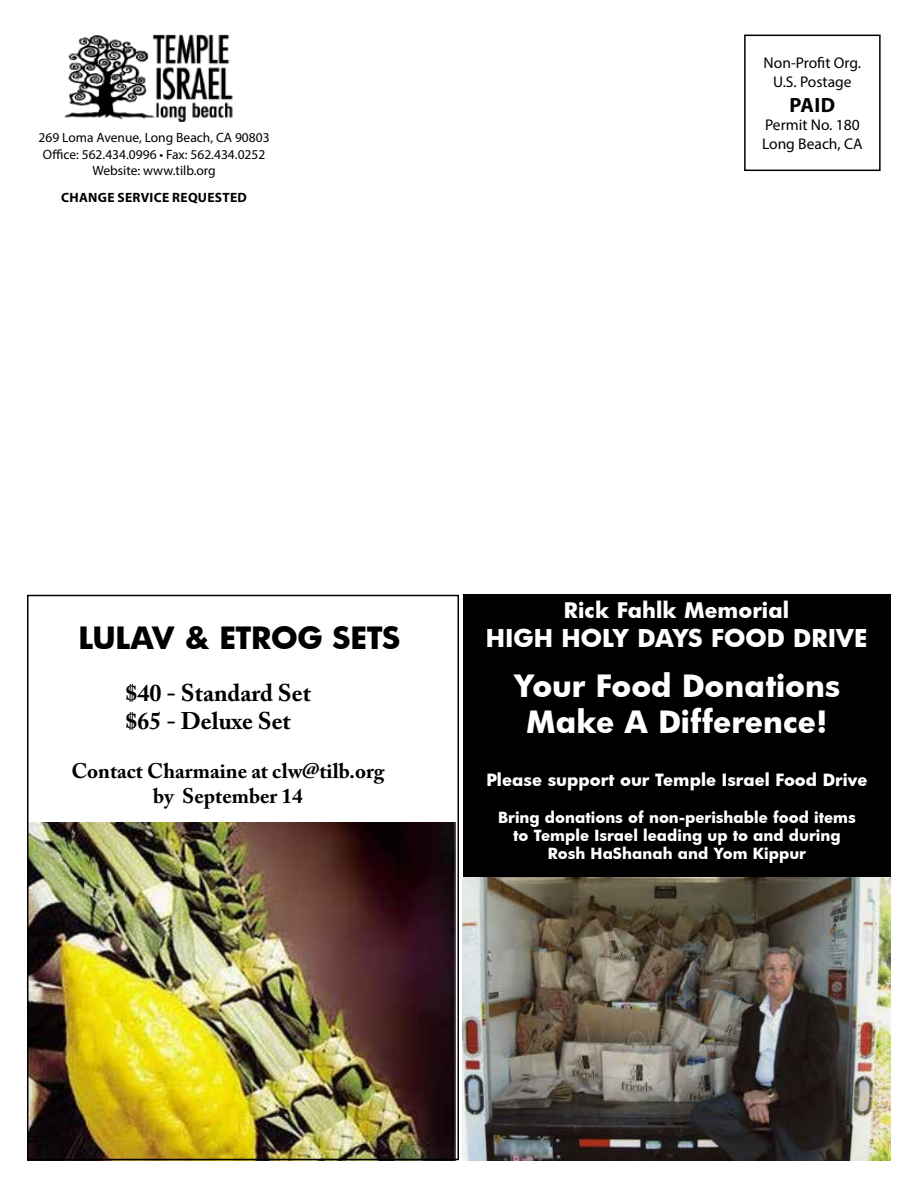
<style>
.page{position:relative;width:918px;height:1188px;background:#fff}
.page>*{position:absolute;margin:0;border:0;box-sizing:border-box;transform-origin:0 0}
.t1{font:700 30px/36px "Futura";color:#fff;text-align:center}
.t2{font:700 30px "Futura";letter-spacing:-.015em;color:#000}
.t3{font:700 24px/28.8px "Adobe Caslon Pro";color:#000}
.t4{font:700 24px "Futura";letter-spacing:.005em;color:#fff}
.t5{font:700 21px/25.2px "Adobe Caslon Pro";color:#000;text-align:center}
.t6{font:700 21px "Futura";color:#fff}
.t7{font:700 20.7px "Myriad Pro";color:#000}
.t8{font:700 16.5px "Futura";color:#fff}
.t9{font:15.6px/18.6px "Myriad Pro";color:#000;text-align:center}
.t10{font:700 15px/18px "Futura";color:#fff;text-align:center}
.t11{font:13.5px/16.2px "Myriad Pro";color:#000;text-align:center}
.t12{font:700 13.5px "Myriad Pro";letter-spacing:.02em;color:#000}
</style>
<div class="page">
<div style="left:463px;top:595px;width:427px;height:565px;background:#000"></div>
<img style="left:64px;top:35px;width:169px;height:86px">
<div style="left:744px;top:35px;width:137px;height:136px;border:2px solid #000"></div>
<img style="left:462px;top:877px;width:429px;height:284px">
<img style="left:30px;top:823px;width:426px;height:334px">
<div style="left:27px;top:595px;width:432px;height:565px;border:2px solid #000"></div>
<p class="t11" style="left:39px;top:130px;width:233px">269 Loma Avenue, Long Beach, CA 90803<br>Office: 562.434.0996 • Fax: 562.434.0252<br>Website: www.tilb.org</p>
<p class="t12" style="left:61px;top:189px;width:187px">CHANGE SERVICE REQUESTED</p>
<p class="t9" style="left:764px;top:53px;width:99px">Non-Profit Org.<br>U.S. Postage</p>
<h3 class="t7" style="left:789px;top:91px;width:47px">PAID</h3>
<p class="t9" style="left:762px;top:116px;width:102px;text-align:left">Permit No. 180<br>Long Beach, CA</p>
<h1 class="t2" style="left:78px;top:616px;width:324px">LULAV &amp; ETROG SETS</h1>
<h2 class="t3" style="left:126px;top:678px;width:187px">$40 - Standard Set $65 - Deluxe Set</h2>
<h3 class="t5" style="left:71px;top:758px;width:314px">Contact Charmaine at clw@tilb.org by September 14</h3>
<h3 class="t6" style="left:564px;top:596px;width:227px">Rick Fahlk Memorial</h3>
<h2 class="t4" style="left:486px;top:621px;width:383px">HIGH HOLY DAYS FOOD DRIVE</h2>
<h1 class="t1" style="left:513px;top:667px;width:328px">Your Food Donations<br>Make A Difference!</h1>
<p class="t8" style="left:486px;top:768px;width:383px">Please support our Temple Israel Food Drive</p>
<p class="t10" style="left:498px;top:808px;width:359px">Bring donations of non-perishable food items to Temple Israel leading up to and during<br>Rosh HaShanah and Yom Kippur</p>
</div>
